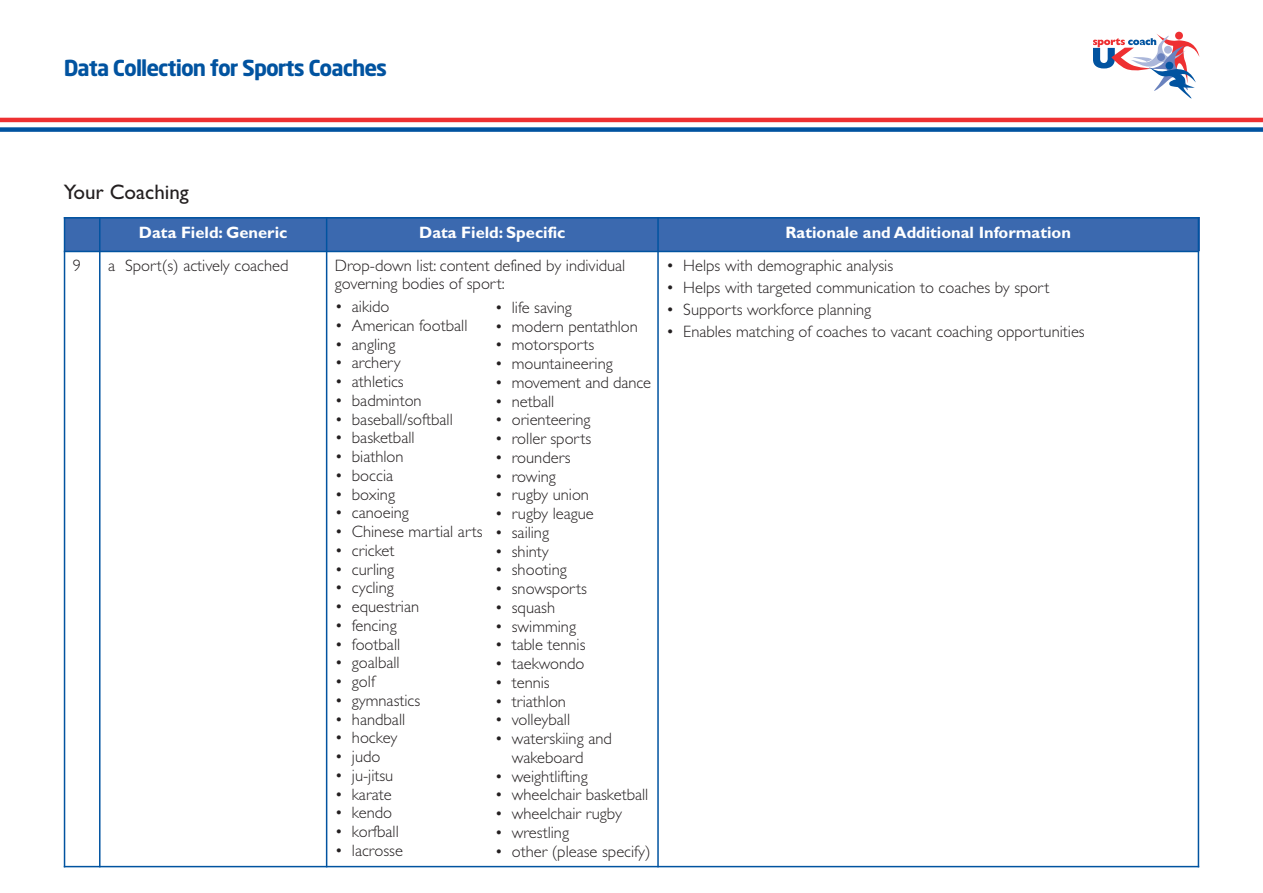
<style>
.page{position:relative;width:1263px;height:893px;background:#fff}
.page>*{position:absolute;margin:0;border:0;box-sizing:border-box;transform-origin:0 0}
.t1{font:700 21.75px "Neo Sans";letter-spacing:-.045em;color:#0153a0}
.t2{font:21px "Gill Sans";color:#231f20}
.t3{font:300 16.5px/18px "Gill Sans";color:#231f20}
.t4{font:700 16.5px "Gill Sans";color:#fff}
</style>
<div class="page">
<hr style="left:0;top:118px;width:1263px;height:4px;background:#ee3032">
<div style="left:0;top:127px;width:1263px;height:5px;background:#0153a0"></div>
<div style="left:1175px;top:32px;width:8px;height:8px;background:#ee3032;border-radius:50%"></div>
<svg style="left:1093px;top:34px;width:106px;height:65px"></svg>
<div style="left:64px;top:217px;width:36px;height:34px;background:#3b69af"></div>
<div style="left:100px;top:217px;width:227px;height:34px;background:#3b69af"></div>
<div style="left:327px;top:217px;width:331px;height:34px;background:#3b69af"></div>
<div style="left:658px;top:217px;width:541px;height:34px;background:#3b69af"></div>
<hr style="left:64px;top:217px;width:1px;height:650px;background:#0153a0">
<hr style="left:99px;top:217px;width:2px;height:650px;background:#0153a0">
<hr style="left:326px;top:217px;width:1px;height:650px;background:#0153a0">
<hr style="left:657px;top:217px;width:2px;height:650px;background:#0153a0">
<hr style="left:1198px;top:217px;width:1px;height:650px;background:#0153a0">
<hr style="left:64px;top:217px;width:1135px;height:2px;background:#0153a0">
<hr style="left:64px;top:251px;width:1135px;height:1px;background:#0153a0">
<hr style="left:64px;top:866px;width:1135px;height:1px;background:#0153a0">
<h1 class="t1" style="left:64px;top:54px;width:325px">Data Collection for Sports Coaches</h1>
<p class="t2" style="left:64px;top:179px;width:127px">Your Coaching</p>
<p class="t4" style="left:139px;top:222px;width:150px">Data Field: Generic</p>
<p class="t4" style="left:419px;top:222px;width:148px">Data Field: Specific</p>
<p class="t4" style="left:785px;top:222px;width:287px">Rationale and Additional Information</p>
<p class="t3" style="left:73px;top:256px;width:10px">9</p>
<p class="t3" style="left:108px;top:256px;width:182px">a Sport(s) actively coached</p>
<p class="t3" style="left:335px;top:256px;width:292px">Drop-down list: content defined by individual governing bodies of sport:</p>
<p class="t3" style="left:335px;top:297px;width:56px">• aikido</p>
<p class="t3" style="left:335px;top:316px;width:134px">• American football</p>
<p class="t3" style="left:335px;top:335px;width:62px">• angling</p>
<p class="t3" style="left:335px;top:354px;width:67px">• archery</p>
<p class="t3" style="left:335px;top:372px;width:70px">• athletics</p>
<p class="t3" style="left:335px;top:391px;width:88px">• badminton</p>
<p class="t3" style="left:335px;top:410px;width:119px">• baseball/softball</p>
<p class="t3" style="left:335px;top:429px;width:81px">• basketball</p>
<p class="t3" style="left:335px;top:447px;width:70px">• biathlon</p>
<p class="t3" style="left:335px;top:466px;width:60px">• boccia</p>
<p class="t3" style="left:335px;top:485px;width:62px">• boxing</p>
<p class="t3" style="left:335px;top:504px;width:76px">• canoeing</p>
<p class="t3" style="left:335px;top:522px;width:149px">• Chinese martial arts</p>
<p class="t3" style="left:335px;top:541px;width:61px">• cricket</p>
<p class="t3" style="left:335px;top:560px;width:61px">• curling</p>
<p class="t3" style="left:335px;top:579px;width:60px">• cycling</p>
<p class="t3" style="left:335px;top:597px;width:86px">• equestrian</p>
<p class="t3" style="left:335px;top:616px;width:63px">• fencing</p>
<p class="t3" style="left:335px;top:635px;width:67px">• football</p>
<p class="t3" style="left:335px;top:654px;width:66px">• goalball</p>
<p class="t3" style="left:335px;top:672px;width:42px">• golf</p>
<p class="t3" style="left:335px;top:691px;width:87px">• gymnastics</p>
<p class="t3" style="left:335px;top:710px;width:72px">• handball</p>
<p class="t3" style="left:335px;top:729px;width:64px">• hockey</p>
<p class="t3" style="left:335px;top:747px;width:47px">• judo</p>
<p class="t3" style="left:335px;top:766px;width:60px">• ju-jitsu</p>
<p class="t3" style="left:335px;top:785px;width:58px">• karate</p>
<p class="t3" style="left:335px;top:804px;width:59px">• kendo</p>
<p class="t3" style="left:335px;top:822px;width:65px">• korfball</p>
<p class="t3" style="left:335px;top:841px;width:70px">• lacrosse</p>
<p class="t3" style="left:495px;top:298px;width:79px">• life saving</p>
<p class="t3" style="left:495px;top:317px;width:145px">• modern pentathlon</p>
<p class="t3" style="left:495px;top:336px;width:101px">• motorsports</p>
<p class="t3" style="left:495px;top:354px;width:120px">• mountaineering</p>
<p class="t3" style="left:495px;top:373px;width:158px">• movement and dance</p>
<p class="t3" style="left:495px;top:392px;width:61px">• netball</p>
<p class="t3" style="left:495px;top:411px;width:97px">• orienteering</p>
<p class="t3" style="left:495px;top:429px;width:98px">• roller sports</p>
<p class="t3" style="left:495px;top:448px;width:77px">• rounders</p>
<p class="t3" style="left:495px;top:467px;width:63px">• rowing</p>
<p class="t3" style="left:495px;top:486px;width:96px">• rugby union</p>
<p class="t3" style="left:495px;top:504px;width:101px">• rugby league</p>
<p class="t3" style="left:495px;top:523px;width:56px">• sailing</p>
<p class="t3" style="left:495px;top:542px;width:55px">• shinty</p>
<p class="t3" style="left:495px;top:561px;width:74px">• shooting</p>
<p class="t3" style="left:495px;top:579px;width:94px">• snowsports</p>
<p class="t3" style="left:495px;top:598px;width:62px">• squash</p>
<p class="t3" style="left:495px;top:617px;width:83px">• swimming</p>
<p class="t3" style="left:495px;top:636px;width:92px">• table tennis</p>
<p class="t3" style="left:495px;top:654px;width:91px">• taekwondo</p>
<p class="t3" style="left:495px;top:673px;width:57px">• tennis</p>
<p class="t3" style="left:495px;top:692px;width:73px">• triathlon</p>
<p class="t3" style="left:495px;top:711px;width:77px">• volleyball</p>
<p class="t3" style="left:512px;top:729px;width:102px;line-height:18.8px;text-indent:-17px">• waterskiing and wakeboard</p>
<p class="t3" style="left:495px;top:767px;width:94px">• weightlifting</p>
<p class="t3" style="left:495px;top:786px;width:155px">• wheelchair basketball</p>
<p class="t3" style="left:495px;top:804px;width:129px">• wheelchair rugby</p>
<p class="t3" style="left:495px;top:823px;width:76px">• wrestling</p>
<p class="t3" style="left:495px;top:842px;width:157px">• other (please specify)</p>
<p class="t3" style="left:666px;top:256px;width:228px">• Helps with demographic analysis</p>
<p class="t3" style="left:666px;top:278px;width:385px">• Helps with targeted communication to coaches by sport</p>
<p class="t3" style="left:666px;top:300px;width:206px">• Supports workforce planning</p>
<p class="t3" style="left:666px;top:322px;width:420px">• Enables matching of coaches to vacant coaching opportunities</p>
</div>
